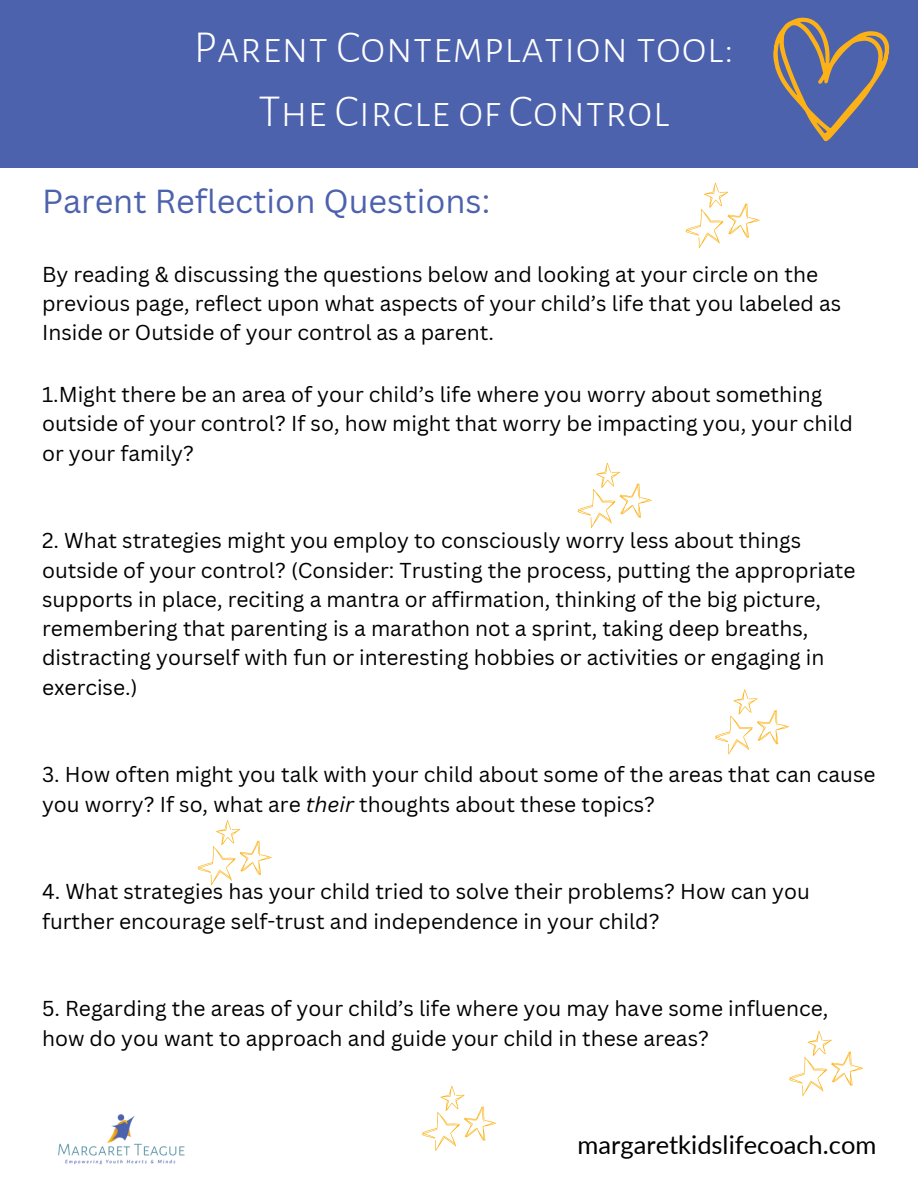
<style>
.page{position:relative;width:918px;height:1188px;background:#fff}
.page>*{position:absolute;margin:0;border:0;box-sizing:border-box;transform-origin:0 0}
.t1{font:300 45.9px "Alegreya Sans SC";color:#fff}
.t2{font:32.4px "Canva Sans";color:#4d62ad}
.t3{font:25.5px "Lato";color:#000}
.t4{font:21px/29.2px "Canva Sans";color:#000}
.s1{font-style:italic}
</style>
<div class="page">
<div style="left:0;top:0;width:918px;height:168px;background:#4d62ad"></div>
<img style="left:58px;top:1114px;width:127px;height:51px">
<svg style="left:773px;top:17px;width:117px;height:125px"></svg>
<svg style="left:578px;top:463px;width:74px;height:65px"></svg>
<svg style="left:789px;top:1031px;width:74px;height:65px"></svg>
<svg style="left:715px;top:689px;width:74px;height:65px"></svg>
<svg style="left:198px;top:820px;width:74px;height:65px"></svg>
<svg style="left:422px;top:1086px;width:74px;height:65px"></svg>
<svg style="left:686px;top:183px;width:74px;height:65px"></svg>
<p class="t1" style="left:194px;top:26px;width:542px">Parent Contemplation tool:</p>
<p class="t1" style="left:258px;top:90px;width:413px">The Circle of Control</p>
<p class="t2" style="left:42px;top:179px;width:450px">Parent Reflection Questions:</p>
<p class="t4" style="left:42px;top:259px;width:801px">By reading &amp; discussing the questions below and looking at your circle on the previous page, reflect upon what aspects of your child’s life that you labeled as<br>Inside or Outside of your control as a parent.</p>
<p class="t4" style="left:42px;top:379px;width:812px">1.Might there be an area of your child’s life where you worry about something outside of your control? If so, how might that worry be impacting you, your child or your family?</p>
<p class="t4" style="left:42px;top:526px;width:815px">2. What strategies might you employ to consciously worry less about things outside of your control? (Consider: Trusting the process, putting the appropriate supports in place, reciting a mantra or affirmation, thinking of the big picture, remembering that parenting is a marathon not a sprint, taking deep breaths, distracting yourself with fun or interesting hobbies or activities or engaging in exercise.)</p>
<p class="t4" style="left:42px;top:760px;width:835px">3. How often might you talk with your child about some of the areas that can cause you worry? If so, what are <span class="s1">their</span> thoughts about these topics?</p>
<p class="t4" style="left:42px;top:877px;width:769px">4. What strategies has your child tried to solve their problems? How can you further encourage self-trust and independence in your child?</p>
<p class="t4" style="left:42px;top:994px;width:788px">5. Regarding the areas of your child’s life where you may have some influence, how do you want to approach and guide your child in these areas?</p>
<p class="t3" style="left:578px;top:1129px;width:300px">margaretkidslifecoach.com</p>
</div>
